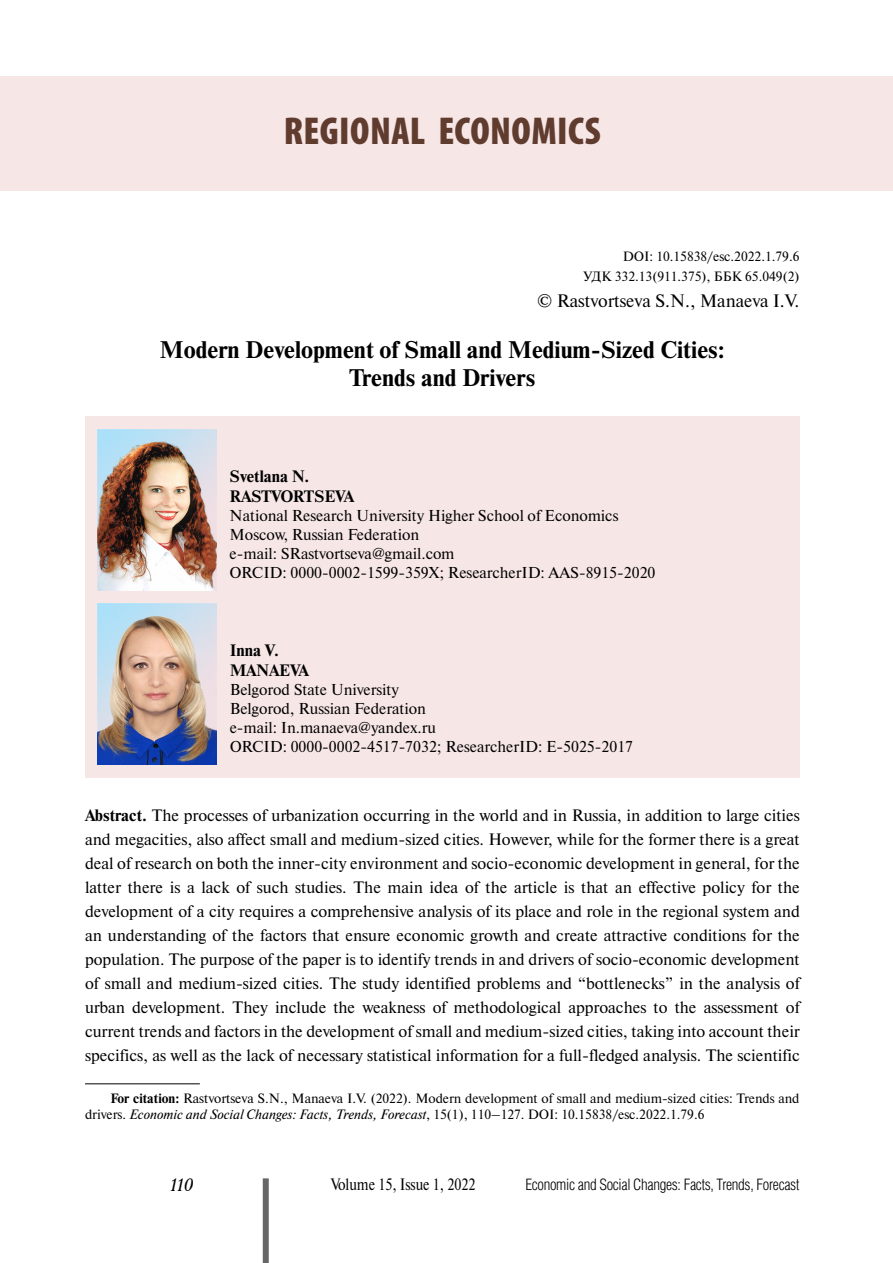
<style>
.page{position:relative;width:893px;height:1263px;background:#fff}
.page>*{position:absolute;margin:0;border:0;box-sizing:border-box;transform-origin:0 0}
.t1{font:900 condensed 39px "Myriad Pro";letter-spacing:.01em;color:#603c2f}
.t2{font:700 24px/28.8px "Newton C";color:#000;text-align:center}
.t3{font:18px "Newton C";color:#000}
.t4{font:italic 18px "Academy";color:#000}
.t5{font:16.5px/24px "Newton C";color:#000;text-align:justify}
.t6{font:700 16.5px/19.8px "Newton C";color:#000}
.t7{font:16.5px "Newton C";color:#000;scale:.85 1}
.t8{font:15.75px/18.9px "Newton C";color:#000}
.t9{font:300 15.75px "Helios Cond";letter-spacing:-.02em;color:#000}
.t10{font:13.5px/20.4px "Newton C";color:#000;text-align:right}
.s1{font-weight:700}
.s2{font-style:italic}
</style>
<div class="page">
<div style="left:263px;top:1178px;width:6px;height:85px;background:#666"></div>
<div style="left:0;top:76px;width:893px;height:114px;background:#f7e6e6"></div>
<hr style="left:85px;top:1083px;width:115px;height:1px;background:#000">
<div style="left:85px;top:416px;width:714px;height:362px;background:#f7e6e6"></div>
<img style="left:98px;top:429px;width:119px;height:162px">
<img style="left:98px;top:603px;width:119px;height:162px">
<h1 class="t1" style="left:284px;top:106px;width:318px">REGIONAL ECONOMICS</h1>
<p class="t10" style="left:583px;top:246px;width:218px">DOI: 10.15838/esc.2022.1.79.6<br>УДК 332.13(911.375), ББК 65.049(2)</p>
<p class="t3" style="left:537px;top:291px;width:264px">© Rastvortseva S.N., Manaeva I.V.</p>
<h2 class="t2" style="left:160px;top:335px;width:567px">Modern Development of Small and Medium-Sized Cities:<br>Trends and Drivers</h2>
<p class="t6" style="left:230px;top:466px;width:126px">Svetlana N.<br>RASTVORTSEVA</p>
<p class="t8" style="left:230px;top:506px;width:427px">National Research University Higher School of Economics Moscow, Russian Federation<br>e-mail: SRastvortseva@gmail.com<br>ORCID: 0000-0002-1599-359X; ResearcherID: AAS-8915-2020</p>
<p class="t6" style="left:230px;top:641px;width:81px">Inna V.<br>MANAEVA</p>
<p class="t8" style="left:230px;top:680px;width:405px">Belgorod State University<br>Belgorod, Russian Federation<br>e-mail: In.manaeva@yandex.ru<br>ORCID: 0000-0002-4517-7032; ResearcherID: E-5025-2017</p>
<p class="t5" style="left:85px;top:803px;width:716px"><span class="s1">Abstract.</span> The processes of urbanization occurring in the world and in Russia, in addition to large cities and megacities, also affect small and medium-sized cities. However, while for the former there is a great deal of research on both the inner-city environment and socio-economic development in general, for the latter there is a lack of such studies. The main idea of the article is that an effective policy for the development of a city requires a comprehensive analysis of its place and role in the regional system and an understanding of the factors that ensure economic growth and create attractive conditions for the population. The purpose of the paper is to identify trends in and drivers of socio-economic development of small and medium-sized cities. The study identified problems and “bottlenecks” in the analysis of urban development. They include the weakness of methodological approaches to the assessment of current trends and factors in the development of small and medium-sized cities, taking into account their specifics, as well as the lack of necessary statistical information for a full-fledged analysis. The scientific</p>
<p class="t10" style="left:85px;top:1090px;width:716px;line-height:16.2px;text-align:left;text-indent:26px"><span class="s1">For citation:</span> Rastvortseva S.N., Manaeva I.V. (2022). Modern development of small and medium-sized cities: Trends and drivers. <span class="s2">Economic and Social Changes: Facts, Trends, Forecast</span>, 15(1), 110–127. DOI: 10.15838/esc.2022.1.79.6</p>
<p class="t4" style="left:170px;top:1174px;width:25px">110</p>
<p class="t7" style="left:331px;top:1176px;width:172px">Volume 15, Issue 1, 2022</p>
<p class="t9" style="left:525px;top:1176px;width:276px">Economic and Social Changes: Facts, Trends, Forecast</p>
</div>
